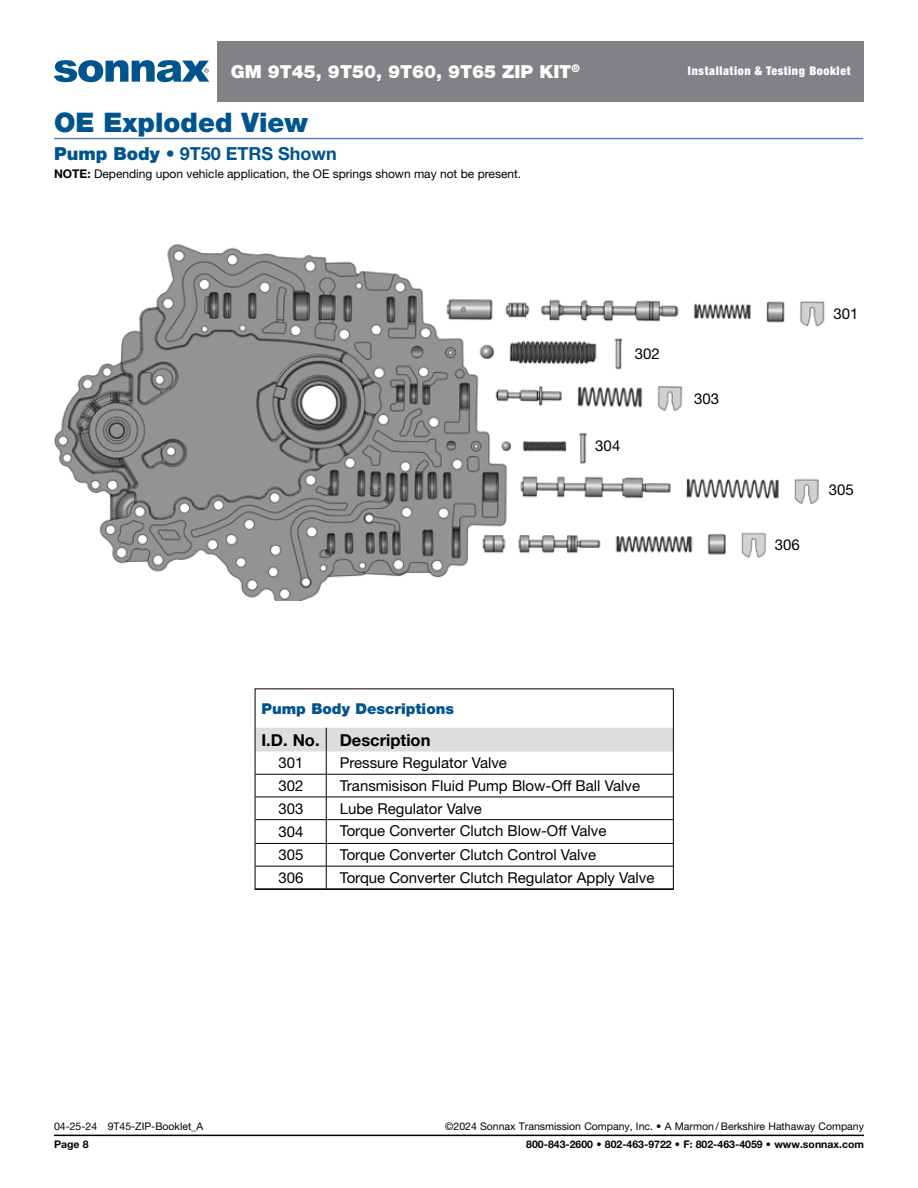
<style>
.page{position:relative;width:918px;height:1188px;background:#fff}
.page>*{position:absolute;margin:0;border:0;box-sizing:border-box;transform-origin:0 0}
.t1{font:900 27px "Helvetica Neue LT Std";color:#00548e}
.t2{font:900 18px "Helvetica Neue LT Std";color:#fff}
.t3{font:700 18px "Helvetica Neue LT Std";color:#00548e}
.t4{font:700 16.5px "Helvetica Neue LT Std";color:#000}
.t5{font:15px "Helvetica Neue LT Std";color:#000}
.t6{font:900 15px "Helvetica Neue LT Std";color:#00548e}
.t7{font:12px "Helvetica Neue LT Std";color:#000}
.t8{font:900 condensed 12px "Helvetica Neue LT Std";letter-spacing:.05em;color:#fff}
.t9{font:10.5px "Helvetica Neue LT Std";color:#000}
.t10{font:700 10.5px "Helvetica Neue LT Std";color:#000}
.s1{font-weight:900}
.s2{font-weight:700}
</style>
<div class="page">
<svg style="left:257px;top:728px;width:415px;height:160px"></svg>
<div style="left:255px;top:688px;width:419px;height:202px;border:1px solid #000"></div>
<img style="left:54px;top:244px;width:771px;height:356px">
<hr style="left:54px;top:138px;width:809px;height:1px;background:#5783b3">
<hr style="left:54px;top:1135px;width:810px;height:1px;background:#000">
<svg style="left:54px;top:60px;width:155px;height:22px"></svg>
<div style="left:217px;top:41px;width:647px;height:61px;background:#808285"></div>
<p class="t2" style="left:231px;top:60px;width:350px">GM 9T45, 9T50, 9T60, 9T65 ZIP KIT<sup>®</sup></p>
<p class="t8" style="left:688px;top:63px;width:164px">Installation &amp; Testing Booklet</p>
<h1 class="t1" style="left:54px;top:106px;width:256px">OE Exploded View</h1>
<p class="t3" style="left:54px;top:142px;width:284px"><span class="s1">Pump Body •</span> 9T50 ETRS Shown</p>
<p class="t7" style="left:54px;top:166px;width:469px"><span class="s2">NOTE:</span> Depending upon vehicle application, the OE springs shown may not be present.</p>
<p class="t5" style="left:635px;top:345px;width:27px">302</p>
<p class="t5" style="left:595px;top:437px;width:27px">304</p>
<p class="t5" style="left:694px;top:389px;width:27px">303</p>
<p class="t5" style="left:834px;top:304px;width:27px">301</p>
<p class="t5" style="left:775px;top:536px;width:27px">306</p>
<p class="t5" style="left:829px;top:481px;width:27px">305</p>
<p class="t6" style="left:261px;top:700px;width:194px">Pump Body Descriptions</p>
<p class="t4" style="left:261px;top:729px;width:171px">I.D. No. Description</p>
<p class="t5" style="left:278px;top:754px;width:27px">301</p>
<p class="t5" style="left:340px;top:754px;width:169px">Pressure Regulator Valve</p>
<p class="t5" style="left:278px;top:777px;width:27px">302</p>
<p class="t5" style="left:340px;top:777px;width:302px">Transmisison Fluid Pump Blow-Off Ball Valve</p>
<p class="t5" style="left:278px;top:799px;width:27px">303</p>
<p class="t5" style="left:340px;top:799px;width:144px">Lube Regulator Valve</p>
<p class="t5" style="left:278px;top:823px;width:27px">304</p>
<p class="t5" style="left:340px;top:822px;width:268px">Torque Converter Clutch Blow-Off Valve</p>
<p class="t5" style="left:278px;top:846px;width:27px">305</p>
<p class="t5" style="left:340px;top:846px;width:258px">Torque Converter Clutch Control Valve</p>
<p class="t5" style="left:278px;top:869px;width:27px">306</p>
<p class="t5" style="left:340px;top:869px;width:316px">Torque Converter Clutch Regulator Apply Valve</p>
<p class="t9" style="left:54px;top:1120px;width:151px">04-25-24 9T45-ZIP-Booklet_A</p>
<p class="t9" style="left:445px;top:1120px;width:420px">©2024 Sonnax Transmission Company, Inc. • A Marmon / Berkshire Hathaway Company</p>
<p class="t10" style="left:54px;top:1138px;width:36px">Page 8</p>
<p class="t10" style="left:526px;top:1138px;width:339px">800-843-2600 • 802-463-9722 • F: 802-463-4059 • www.sonnax.com</p>
</div>
